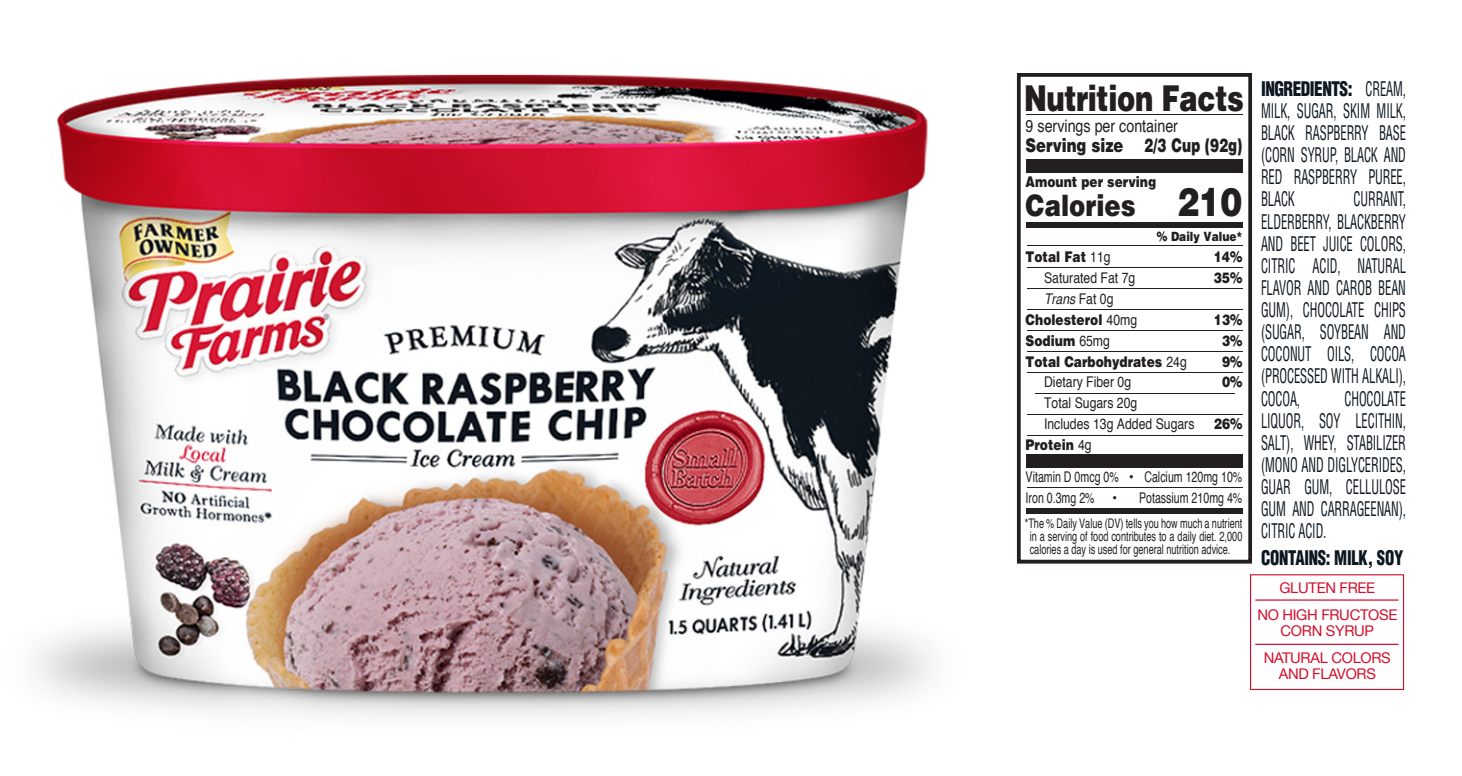
<style>
.page{position:relative;width:1462px;height:776px;background:#fff}
.page>*{position:absolute;margin:0;border:0;box-sizing:border-box;transform-origin:0 0}
.t1{font:900 35.6px "Helvetica";letter-spacing:-.015em;color:#231f20;scale:.77 1}
.t2{font:900 29.6px "Helvetica";color:#231f20;scale:.83 1}
.t3{font:condensed 19.6px/22.2px "Helvetica LT Std";letter-spacing:-.01em;color:#0d1720;text-align:justify;scale:.64 1}
.t4{font:900 condensed 19.6px "Helvetica LT Std";letter-spacing:-.015em;color:#0d1720;scale:.85 1}
.t5{font:900 18.8px "Helvetica";color:#231f20;scale:.78 1}
.t6{font:17.2px "Helvetica";color:#231f20;scale:.83 1}
.t7{font:900 14.8px/21px "Helvetica";color:#231f20;text-align:center;scale:.83 1}
.t8{font:14.8px/21px "Helvetica";color:#231f20;scale:.83 1}
.t9{font:14.8px/21px "Helvetica";color:#231f20;scale:.72 1}
.t10{font:14.8px/27px "Helvetica Neue";letter-spacing:-.02em;color:#d30d2b;text-align:center}
.t11{font:13.2px/13px "Helvetica";color:#231f20;text-align:center;scale:.69 1}
.t12{font:900 12.8px "Helvetica";color:#231f20;scale:.83 1}
.s1{font-size:39.4px}
.s2{font-weight:400}
.s3{font-weight:400;font-style:italic}
.s4{font-weight:900}
</style>
<div class="page">
<img style="left:35px;top:74px;width:897px;height:643px">
<div style="left:1017px;top:73px;width:235px;height:490px;border:4px solid #231f20"></div>
<div style="left:1026px;top:159px;width:217px;height:13px;background:#231f20"></div>
<div style="left:1026px;top:222px;width:217px;height:6px;background:#231f20"></div>
<hr style="left:1027px;top:414px;width:215px;height:1px;background:#231f20">
<hr style="left:1027px;top:487px;width:215px;height:1px;background:#231f20">
<hr style="left:1027px;top:245px;width:215px;height:1px;background:#231f20">
<hr style="left:1027px;top:267px;width:215px;height:1px;background:#231f20">
<hr style="left:1027px;top:435px;width:215px;height:1px;background:#231f20">
<hr style="left:1027px;top:288px;width:215px;height:1px;background:#231f20">
<hr style="left:1027px;top:309px;width:215px;height:1px;background:#231f20">
<hr style="left:1027px;top:330px;width:215px;height:1px;background:#231f20">
<hr style="left:1027px;top:351px;width:215px;height:1px;background:#231f20">
<hr style="left:1027px;top:372px;width:215px;height:1px;background:#231f20">
<hr style="left:1035px;top:393px;width:199px;height:1px;background:#231f20">
<div style="left:1026px;top:455px;width:217px;height:13px;background:#231f20"></div>
<div style="left:1026px;top:509px;width:217px;height:5px;background:#231f20"></div>
<hr style="left:1026px;top:115px;width:217px;height:1px;background:#231f20">
<hr style="left:1255px;top:599px;width:144px;height:2px;background:#d30d2b">
<hr style="left:1255px;top:644px;width:144px;height:1px;background:#d30d2b">
<div style="left:1250px;top:574px;width:154px;height:116px;border:1px solid #d30d2b"></div>
<h1 class="t1" style="left:1024px;top:75px;width:287px">Nutrition Facts</h1>
<p class="t6" style="left:1026px;top:112px;width:185px">9 servings per container</p>
<p class="t5" style="left:1026px;top:133px;width:279px">Serving size 2/3 Cup (92g)</p>
<p class="t7" style="left:1026px;top:171px;width:159px">Amount per serving</p>
<h2 class="t2" style="left:1026px;top:186px;width:263px">Calories <span class="s1">210</span></h2>
<p class="t12" style="left:1157px;top:228px;width:104px">% Daily Value*</p>
<p class="t7" style="left:1026px;top:246px;width:104px">Total Fat <span class="s2">11g</span></p>
<p class="t7" style="left:1214px;top:246px;width:36px">14%</p>
<p class="t8" style="left:1044px;top:268px;width:111px">Saturated Fat 7g</p>
<p class="t7" style="left:1214px;top:267px;width:36px">35%</p>
<p class="t7" style="left:1026px;top:288px;width:136px"><span class="s3">Trans</span> <span class="s2">Fat 0g<br></span>Cholesterol <span class="s2">40mg</span></p>
<p class="t7" style="left:1214px;top:308px;width:36px">13%</p>
<p class="t7" style="left:1026px;top:329px;width:103px">Sodium <span class="s2">65mg</span></p>
<p class="t7" style="left:1222px;top:329px;width:26px">3%</p>
<p class="t7" style="left:1026px;top:350px;width:196px">Total Carbohydrates <span class="s2">24g</span></p>
<p class="t7" style="left:1222px;top:350px;width:26px">9%</p>
<p class="t8" style="left:1044px;top:372px;width:106px">Dietary Fiber 0g</p>
<p class="t7" style="left:1222px;top:371px;width:26px">0%</p>
<p class="t8" style="left:1044px;top:393px;width:183px">Total Sugars 20g<br>Includes 13g Added Sugars</p>
<p class="t7" style="left:1214px;top:413px;width:36px">26%</p>
<p class="t7" style="left:1026px;top:434px;width:81px">Protein <span class="s2">4g</span></p>
<p class="t9" style="left:1026px;top:467px;width:303px">Vitamin D 0mcg 0% • Calcium 120mg 10%<br>Iron 0.3mg 2% •</p>
<p class="t9" style="left:1139px;top:488px;width:145px">Potassium 210mg 4%</p>
<p class="t11" style="left:1025px;top:517px;width:317px">*The % Daily Value (DV) tells you how much a nutrient in a serving of food contributes to a daily diet. 2,000 calories a day is used for general nutrition advice.</p>
<p class="t3" style="left:1261px;top:77px;width:228px"><span class="s4">INGREDIENTS:</span> CREAM, MILK, SUGAR, SKIM MILK, BLACK RASPBERRY BASE (CORN SYRUP, BLACK AND RED RASPBERRY PUREE, BLACK</p>
<p class="t3" style="left:1261px;top:188px;width:228px;text-indent:93px">CURRANT, ELDERBERRY, BLACKBERRY AND BEET JUICE COLORS, CITRIC ACID, NATURAL FLAVOR AND CAROB BEAN GUM), CHOCOLATE CHIPS (SUGAR, SOYBEAN AND COCONUT OILS, COCOA (PROCESSED WITH ALKALI), COCOA,</p>
<p class="t3" style="left:1261px;top:387px;width:228px;text-indent:83px">CHOCOLATE LIQUOR, SOY LECITHIN, SALT), WHEY, STABILIZER (MONO AND DIGLYCERIDES, GUAR GUM, CELLULOSE GUM AND CARRAGEENAN), CITRIC ACID.</p>
<p class="t4" style="left:1261px;top:546px;width:169px">CONTAINS: MILK, SOY</p>
<p class="t10" style="left:1257px;top:574px;width:142px">GLUTEN FREE<br>NO HIGH FRUCTOSE</p>
<p class="t10" style="left:1264px;top:617px;width:129px">CORN SYRUP<br>NATURAL COLORS</p>
<p class="t10" style="left:1279px;top:660px;width:99px">AND FLAVORS</p>
</div>
